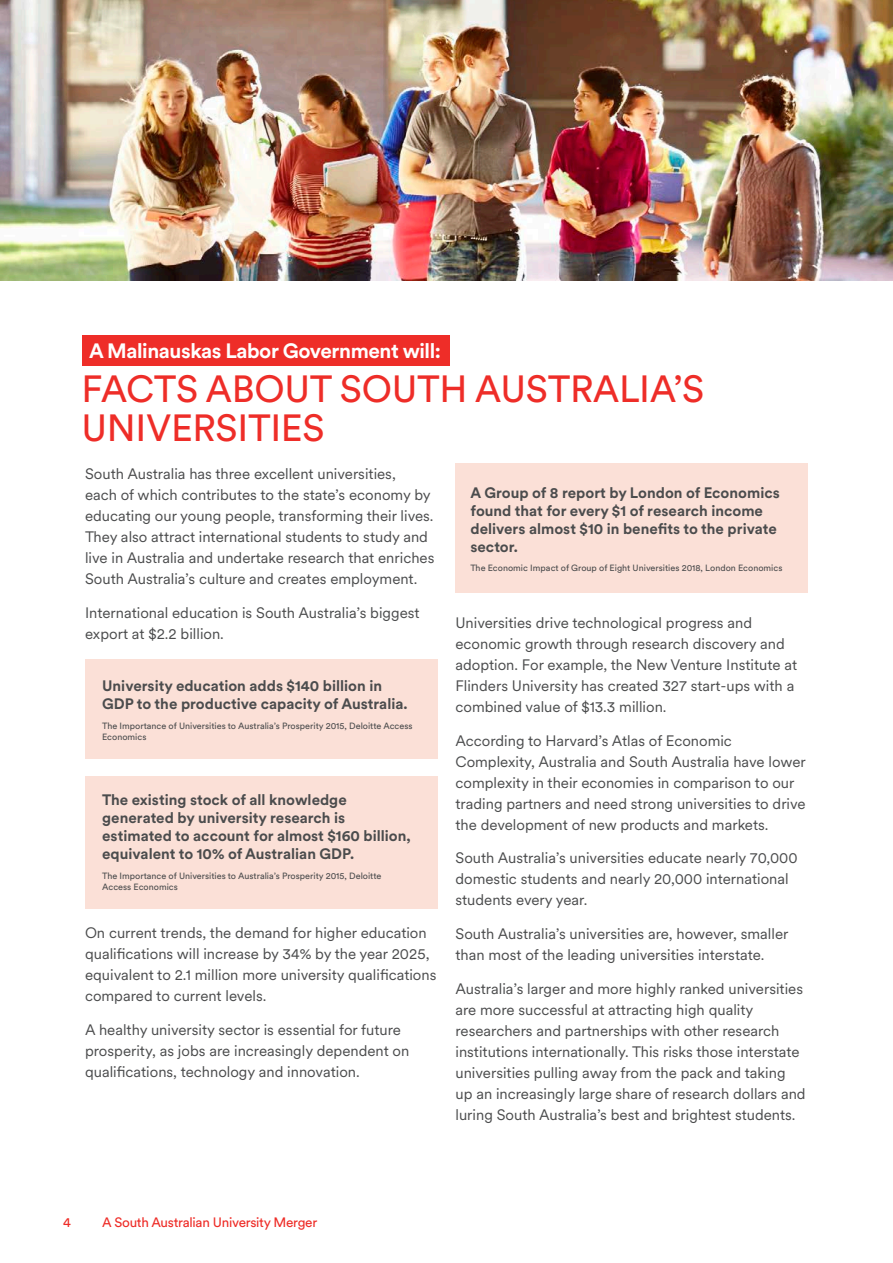
<style>
.page{position:relative;width:893px;height:1263px;background:#fff}
.page>*{position:absolute;margin:0;border:0;box-sizing:border-box;transform-origin:0 0}
.t1{font:37.5px/39px "Circular XX";letter-spacing:-.01em;color:#ee2d28}
.t2{font:700 20.55px "Circular XX";letter-spacing:-.02em;color:#fff}
.t3{font:15px/21px "Circular XX";color:#4b4c4d}
.t4{font:700 15px/18px "Circular XX";color:#4b4c4d}
.t5{font:13.5px "Circular XX";letter-spacing:-.02em;color:#ee2d28}
.t6{font:9px/10.5px "Circular XX";color:#4b4c4d}
</style>
<div class="page">
<img style="left:0;top:0;width:893px;height:281px">
<div style="left:85px;top:659px;width:352px;height:100px;background:#fbe0d7"></div>
<div style="left:85px;top:776px;width:352px;height:133px;background:#fbe0d7"></div>
<div style="left:455px;top:463px;width:353px;height:129px;background:#fbe0d7"></div>
<div style="left:82px;top:335px;width:368px;height:30px;background:#ee2d28"></div>
<p class="t2" style="left:89px;top:336px;width:354px">A Malinauskas Labor Government will:</p>
<p class="t1" style="left:82px;top:368px;width:624px">FACTS ABOUT SOUTH AUSTRALIA’S<br>UNIVERSITIES</p>
<p class="t3" style="left:85px;top:463px;width:351px">South Australia has three excellent universities,<br>each of which contributes to the state’s economy by educating our young people, transforming their lives.<br>They also attract international students to study and live in Australia and undertake research that enriches South Australia’s culture and creates employment.</p>
<p class="t3" style="left:85px;top:601px;width:336px">International education is South Australia’s biggest export at $2.2 billion.</p>
<p class="t4" style="left:102px;top:676px;width:307px">University education adds $140 billion in<br>GDP to the productive capacity of Australia.</p>
<p class="t6" style="left:102px;top:720px;width:312px">The Importance of Universities to Australia’s Prosperity 2015, Deloitte Access<br>Economics</p>
<p class="t4" style="left:102px;top:790px;width:310px">The existing stock of all knowledge generated by university research is estimated to account for almost $160 billion, equivalent to 10% of Australian GDP.</p>
<p class="t6" style="left:102px;top:870px;width:281px">The Importance of Universities to Australia’s Prosperity 2015, Deloitte<br>Access Economics</p>
<p class="t3" style="left:85px;top:921px;width:353px">On current trends, the demand for higher education qualifications will increase by 34% by the year 2025, equivalent to 2.1 million more university qualifications compared to current levels.</p>
<p class="t3" style="left:85px;top:1018px;width:326px">A healthy university sector is essential for future prosperity, as jobs are increasingly dependent on qualifications, technology and innovation.</p>
<p class="t4" style="left:470px;top:483px;width:311px">A Group of 8 report by London of Economics found that for every $1 of research income delivers almost $10 in benefits to the private sector.</p>
<p class="t6" style="left:470px;top:562px;width:313px">The Economic Impact of Group of Eight Universities 2018, London Economics</p>
<p class="t3" style="left:455px;top:611px;width:343px">Universities drive technological progress and economic growth through research discovery and adoption. For example, the New Venture Institute at Flinders University has created 327 start-ups with a combined value of $13.3 million.</p>
<p class="t3" style="left:455px;top:729px;width:352px">According to Harvard’s Atlas of Economic Complexity, Australia and South Australia have lower complexity in their economies in comparison to our trading partners and need strong universities to drive the development of new products and markets.</p>
<p class="t3" style="left:455px;top:847px;width:344px">South Australia’s universities educate nearly 70,000 domestic students and nearly 20,000 international students every year.</p>
<p class="t3" style="left:455px;top:923px;width:334px">South Australia’s universities are, however, smaller than most of the leading universities interstate.</p>
<p class="t3" style="left:455px;top:977px;width:352px">Australia’s larger and more highly ranked universities are more successful at attracting high quality researchers and partnerships with other research institutions internationally. This risks those interstate universities pulling away from the pack and taking up an increasingly large share of research dollars and luring South Australia’s best and brightest students.</p>
<p class="t5" style="left:63px;top:1214px;width:9px">4</p>
<p class="t5" style="left:102px;top:1214px;width:216px">A South Australian University Merger</p>
</div>
